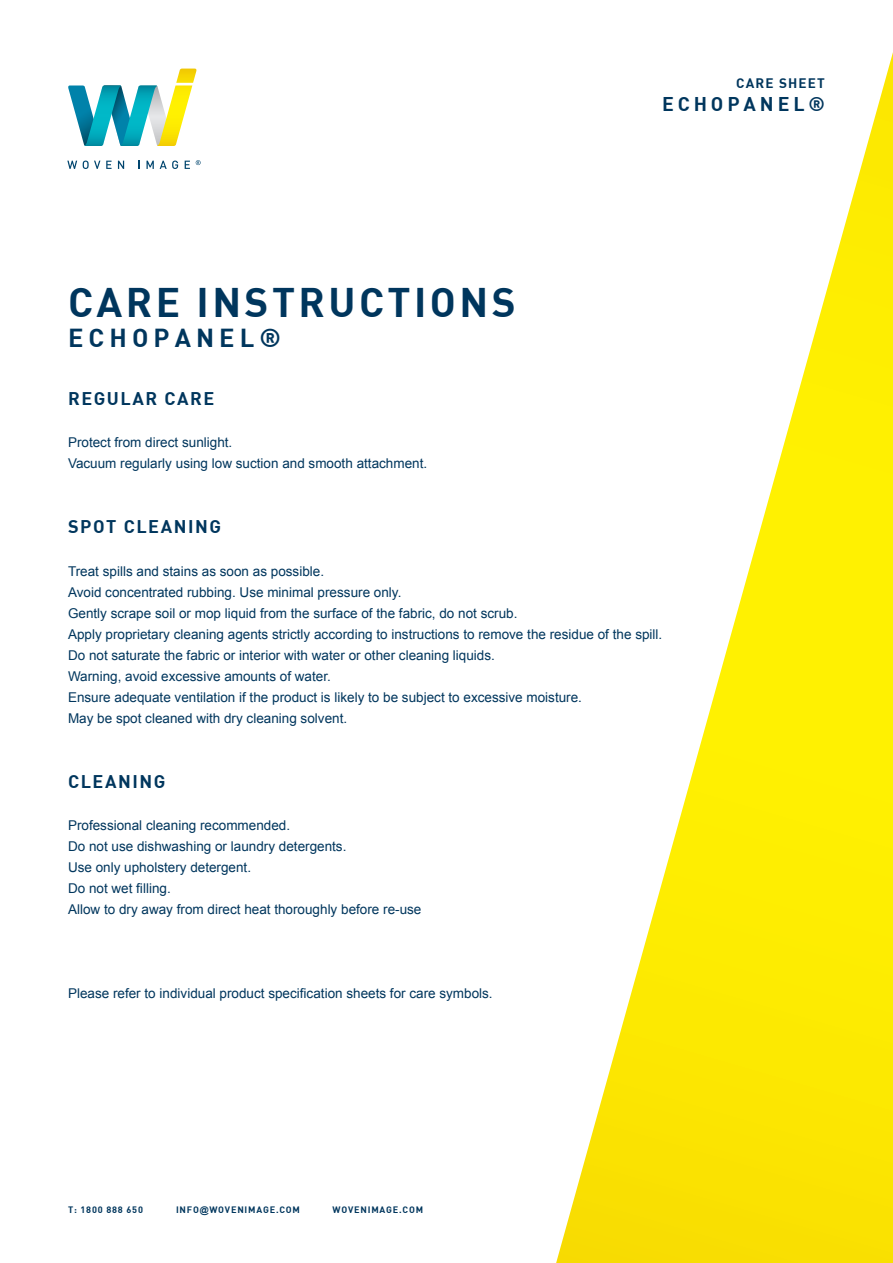
<style>
.page{position:relative;width:893px;height:1263px;background:#fff}
.page>*{position:absolute;margin:0;border:0;box-sizing:border-box;transform-origin:0 0}
.t1{font:40.5px "DIN Bold";letter-spacing:.085em;color:#00365d}
.t2{font:25.5px "DIN Bold";letter-spacing:.2em;color:#00365d}
.t3{font:19.5px "DIN Bold";letter-spacing:.2em;color:#00365d}
.t4{font:18px "DIN Bold";letter-spacing:.085em;color:#00365d}
.t5{font:13.5px "Arial";color:#00365d}
.t6{font:13.5px "DIN Bold";letter-spacing:.085em;color:#00365d}
.t7{font:9.15px "DIN Bold";letter-spacing:.085em;color:#00365d}
.s1{font-family:"Arial";font-weight:700}
</style>
<div class="page">
<svg style="left:68px;top:69px;width:129px;height:77px"></svg>
<svg style="left:67px;top:161px;width:10px;height:8px"></svg>
<svg style="left:83px;top:161px;width:17px;height:8px"></svg>
<svg style="left:106px;top:161px;width:6px;height:8px"></svg>
<svg style="left:118px;top:161px;width:6px;height:8px"></svg>
<svg style="left:138px;top:161px;width:2px;height:8px"></svg>
<svg style="left:146px;top:161px;width:8px;height:8px"></svg>
<svg style="left:160px;top:161px;width:18px;height:8px"></svg>
<svg style="left:185px;top:161px;width:5px;height:8px"></svg>
<svg style="left:196px;top:160px;width:5px;height:5px"></svg>
<svg style="left:556px;top:52px;width:337px;height:1211px"></svg>
<p class="t1" style="left:68px;top:275px;width:449px">CARE INSTRUCTIONS</p>
<p class="t2" style="left:68px;top:321px;width:215px">ECHOPANEL®</p>
<p class="t4" style="left:68px;top:386px;width:148px">REGULAR CARE</p>
<p class="t5" style="left:68px;top:434px;width:166px">Protect from direct sunlight.</p>
<p class="t5" style="left:68px;top:455px;width:361px">Vacuum regularly using low suction and smooth attachment.</p>
<p class="t6" style="left:736px;top:74px;width:90px">CARE SHEET</p>
<p class="t3" style="left:662px;top:91px;width:164px">ECHOPANEL®</p>
<p class="t4" style="left:68px;top:515px;width:154px">SPOT CLEANING</p>
<p class="t5" style="left:68px;top:562px;width:258px">Treat spills and stains as soon as possible.</p>
<p class="t5" style="left:68px;top:583px;width:335px">Avoid concentrated rubbing. Use minimal pressure only.</p>
<p class="t5" style="left:68px;top:604px;width:451px">Gently scrape soil or mop liquid from the surface of the fabric, do not scrub.</p>
<p class="t5" style="left:68px;top:625px;width:596px">Apply proprietary cleaning agents strictly according to instructions to remove the residue of the spill.</p>
<p class="t5" style="left:68px;top:646px;width:428px">Do not saturate the fabric or interior with water or other cleaning liquids.</p>
<p class="t5" style="left:68px;top:667px;width:264px">Warning, avoid excessive amounts of water.</p>
<p class="t5" style="left:68px;top:688px;width:515px">Ensure adequate ventilation if the product is likely to be subject to excessive moisture.</p>
<p class="t5" style="left:68px;top:709px;width:281px">May be spot cleaned with dry cleaning solvent.</p>
<p class="t4" style="left:68px;top:769px;width:99px">CLEANING</p>
<p class="t5" style="left:68px;top:816px;width:224px">Professional cleaning recommended.</p>
<p class="t5" style="left:68px;top:837px;width:280px">Do not use dishwashing or laundry detergents.</p>
<p class="t5" style="left:68px;top:858px;width:185px">Use only upholstery detergent.</p>
<p class="t5" style="left:68px;top:879px;width:104px">Do not wet filling.</p>
<p class="t5" style="left:68px;top:900px;width:355px">Allow to dry away from direct heat thoroughly before re-use</p>
<p class="t5" style="left:68px;top:984px;width:426px">Please refer to individual product specification sheets for care symbols.</p>
<p class="t7" style="left:68px;top:1204px;width:76px">T: 1800 888 650</p>
<p class="t7" style="left:176px;top:1204px;width:125px">INFO<span class="s1">@</span>WOVENIMAGE.COM</p>
<p class="t7" style="left:333px;top:1204px;width:92px">WOVENIMAGE.COM</p>
</div>
